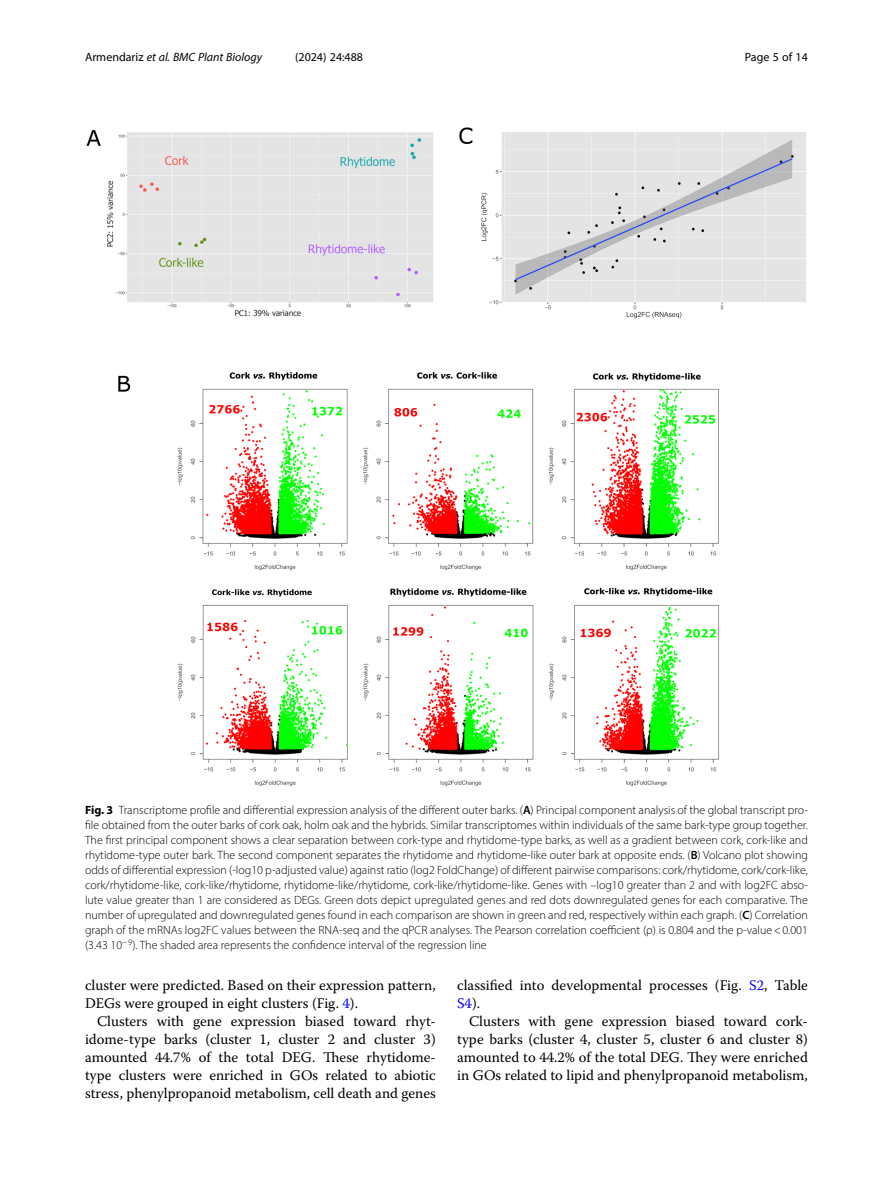
<style>
.page{position:relative;width:893px;height:1191px;background:#fff}
.page>*{position:absolute;margin:0;border:0;box-sizing:border-box;transform-origin:0 0}
.Body_Text_Indent{font:14.7px/18px "Warnock Pro";color:#000;text-align:justify}
.Body_Text{font:14.7px/18px "Warnock Pro";color:#000}
.Figure_Caption{font:300 12px/15px "Myriad Pro";color:#000;text-align:justify}
.t1{font:italic 12px "Myriad Pro";color:#000}
.t2{font:12px "Myriad Pro";color:#000}
.s1{font-style:normal}
.s2{font-weight:700}
.s3{font-weight:600}
.s4{color:#00f}
</style>
<div class="page">
<img style="left:86px;top:127px;width:720px;height:660px">
<p class="t1" style="left:85px;top:50px;width:178px"><span class="s1">Armendariz</span> et al. BMC Plant Biology</p>
<p class="t2" style="left:295px;top:50px;width:70px">(2024) 24:488</p>
<p class="t2" style="left:745px;top:50px;width:65px">Page 5 of 14</p>
<p class="Figure_Caption" style="left:85px;top:802px;width:724px"><span class="s2">Fig. 3</span> Transcriptome profile and differential expression analysis of the different outer barks. (<span class="s3">A</span>) Principal component analysis of the global transcript pro&shy;file obtained from the outer barks of cork oak, holm oak and the hybrids. Similar transcriptomes within individuals of the same bark-type group together.<br>The first principal component shows a clear separation between cork-type and rhytidome-type barks, as well as a gradient between cork, cork-like and rhytidome-type outer bark. The second component separates the rhytidome and rhytidome-like outer bark at opposite ends. (<span class="s3">B</span>) Volcano plot showing odds of differential expression (-log10 p-adjusted value) against ratio (log2 FoldChange) of different pairwise comparisons: cork/rhytidome, cork/cork-like, cork/rhytidome-like, cork-like/rhytidome, rhytidome-like/rhytidome, cork-like/rhytidome-like. Genes with –log10 greater than 2 and with log2FC abso&shy;lute value greater than 1 are considered as DEGs. Green dots depict upregulated genes and red dots downregulated genes for each comparative. The number of upregulated and downregulated genes found in each comparison are shown in green and red, respectively within each graph. (<span class="s3">C</span>) Correlation graph of the mRNAs log2FC values between the RNA-seq and the qPCR analyses. The Pearson correlation coefficient (ρ) is 0.804 and the p-value&lt;0.001 (3.43 10<sup>−9</sup>). The shaded area represents the confidence interval of the regression line</p>
<p class="Body_Text" style="left:85px;top:976px;width:352px">cluster were predicted. Based on their expression pattern,<br>DEGs were grouped in eight clusters (Fig. <span class="s4">4</span>).</p>
<p class="Body_Text_Indent" style="left:85px;top:1012px;width:352px;text-indent:12px">Clusters with gene expression biased toward rhyt&shy;idome-type barks (cluster 1, cluster 2 and cluster 3) amounted 44.7% of the total DEG. These rhytidome&shy;type clusters were enriched in GOs related to abiotic stress, phenylpropanoid metabolism, cell death and genes</p>
<p class="Body_Text_Indent" style="left:457px;top:976px;width:352px">classified into developmental processes (Fig. <span class="s4">S2</span>, Table<br><span class="s4">S4</span>).</p>
<p class="Body_Text_Indent" style="left:457px;top:1012px;width:352px;text-indent:12px">Clusters with gene expression biased toward cork&shy;type barks (cluster 4, cluster 5, cluster 6 and cluster 8) amounted to 44.2% of the total DEG. They were enriched in GOs related to lipid and phenylpropanoid metabolism,</p>
</div>
